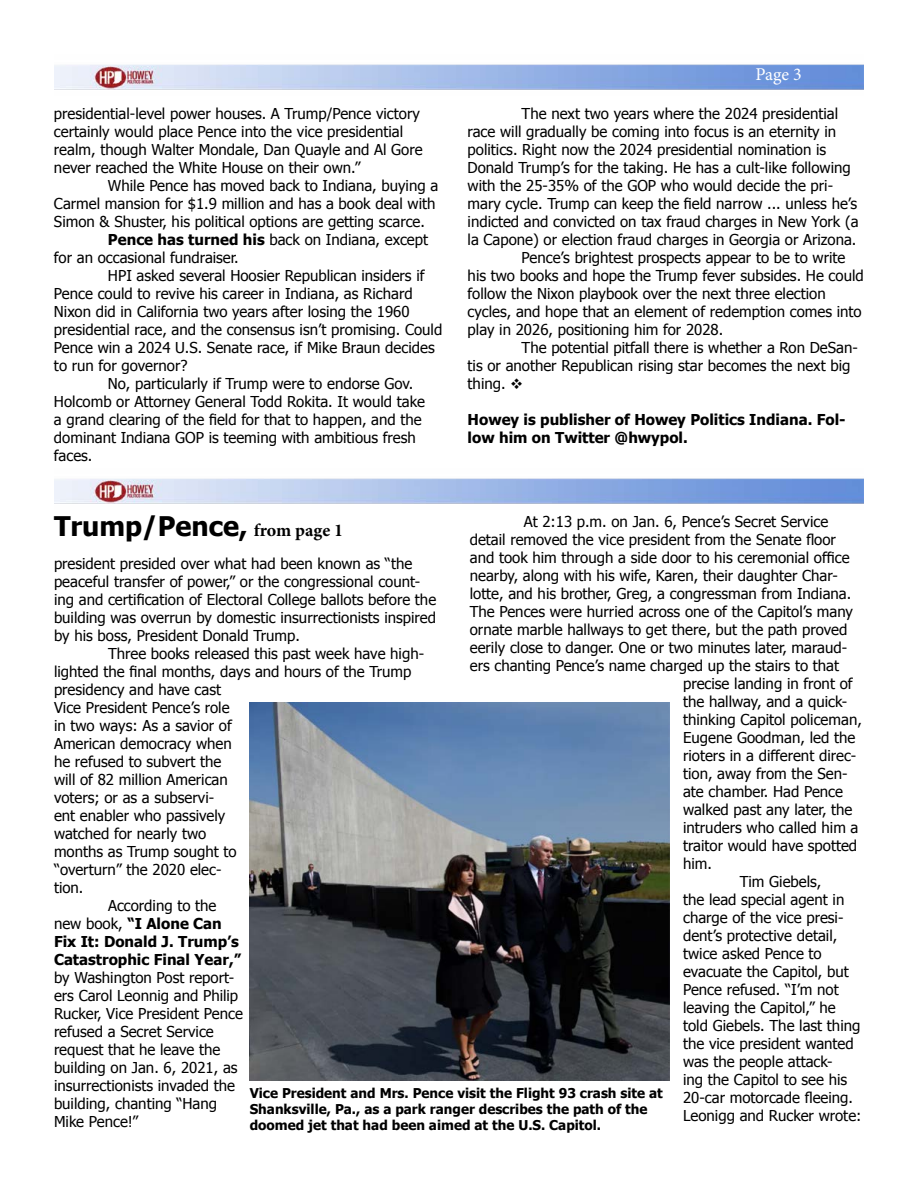
<style>
.page{position:relative;width:918px;height:1188px;background:#fff}
.page>*{position:absolute;margin:0;border:0;box-sizing:border-box;transform-origin:0 0}
.t1{font:700 27px "Tahoma";color:#000}
.t2{font:18px "Minion Pro";color:#fff}
.t3{font:15px/18px "Tahoma";color:#000}
.t4{font:700 15px/18px "Tahoma";color:#000}
.t5{font:700 13.5px/16.2px "Tahoma";color:#000}
.s1{font-weight:700}
.s2{font-family:"Minion Pro";font-size:18px}
.s3{font-weight:400}
</style>
<div class="page">
<img style="left:54px;top:64px;width:810px;height:26px">
<img style="left:54px;top:478px;width:810px;height:26px">
<img style="left:250px;top:702px;width:420px;height:379px">
<p class="t3" style="left:54px;top:104px;width:370px">presidential-level power houses. A Trump/Pence victory certainly would place Pence into the vice presidential realm, though Walter Mondale, Dan Quayle and Al Gore never reached the White House on their own.”</p>
<p class="t3" style="left:108px;top:176px;width:332px">While Pence has moved back to Indiana, buying a</p>
<p class="t3" style="left:54px;top:194px;width:383px">Carmel mansion for $1.9 million and has a book deal with</p>
<p class="t3" style="left:54px;top:212px;width:373px">Simon &amp; Shuster, his political options are getting scarce.</p>
<p class="t3" style="left:108px;top:230px;width:322px"><span class="s1">Pence has turned his</span> back on Indiana, except</p>
<p class="t3" style="left:54px;top:248px;width:186px">for an occasional fundraiser.</p>
<p class="t3" style="left:108px;top:266px;width:318px">HPI asked several Hoosier Republican insiders if</p>
<p class="t3" style="left:54px;top:284px;width:360px">Pence could to revive his career in Indiana, as Richard</p>
<p class="t3" style="left:54px;top:302px;width:357px">Nixon did in California two years after losing the 1960</p>
<p class="t3" style="left:54px;top:320px;width:390px">presidential race, and the consensus isn’t promising. Could</p>
<p class="t3" style="left:54px;top:338px;width:382px">Pence win a 2024 U.S. Senate race, if Mike Braun decides</p>
<p class="t3" style="left:54px;top:356px;width:135px">to run for governor?</p>
<p class="t3" style="left:108px;top:374px;width:307px">No, particularly if Trump were to endorse Gov.</p>
<p class="t3" style="left:54px;top:392px;width:372px">Holcomb or Attorney General Todd Rokita. It would take</p>
<p class="t3" style="left:54px;top:410px;width:369px">a grand clearing of the field for that to happen, and the</p>
<p class="t3" style="left:54px;top:428px;width:363px">dominant Indiana GOP is teeming with ambitious fresh</p>
<p class="t3" style="left:54px;top:446px;width:40px">faces.</p>
<p class="t2" style="left:756px;top:62px;width:48px">Page 3</p>
<p class="t3" style="left:522px;top:104px;width:318px">The next two years where the 2024 presidential</p>
<p class="t3" style="left:468px;top:122px;width:370px">race will gradually be coming into focus is an eternity in</p>
<p class="t3" style="left:468px;top:140px;width:360px">politics. Right now the 2024 presidential nomination is</p>
<p class="t3" style="left:468px;top:158px;width:385px">Donald Trump’s for the taking. He has a cult-like following</p>
<p class="t3" style="left:468px;top:176px;width:367px">with the 25-35% of the GOP who would decide the pri-</p>
<p class="t3" style="left:468px;top:194px;width:391px">mary cycle. Trump can keep the field narrow ... unless he’s</p>
<p class="t3" style="left:468px;top:212px;width:393px">indicted and convicted on tax fraud charges in New York (a</p>
<p class="t3" style="left:468px;top:230px;width:390px">la Capone) or election fraud charges in Georgia or Arizona.</p>
<p class="t3" style="left:522px;top:248px;width:325px">Pence’s brightest prospects appear to be to write</p>
<p class="t3" style="left:468px;top:266px;width:398px">his two books and hope the Trump fever subsides. He could</p>
<p class="t3" style="left:468px;top:284px;width:360px">follow the Nixon playbook over the next three election</p>
<p class="t3" style="left:468px;top:302px;width:396px">cycles, and hope that an element of redemption comes into</p>
<p class="t3" style="left:468px;top:320px;width:257px">play in 2026, positioning him for 2028.</p>
<p class="t3" style="left:522px;top:338px;width:338px">The potential pitfall there is whether a Ron DeSan-</p>
<p class="t3" style="left:468px;top:356px;width:384px">tis or another Republican rising star becomes the next big</p>
<p class="t3" style="left:468px;top:374px;width:57px">thing. ❖</p>
<p class="t4" style="left:468px;top:410px;width:380px">Howey is publisher of Howey Politics Indiana. Fol&shy;low him on Twitter @hwypol.</p>
<p class="t3" style="left:524px;top:511px;width:306px">At 2:13 p.m. on Jan. 6, Pence’s Secret Service</p>
<p class="t3" style="left:470px;top:529px;width:368px">detail removed the vice president from the Senate floor</p>
<p class="t3" style="left:470px;top:547px;width:381px">and took him through a side door to his ceremonial office</p>
<p class="t3" style="left:470px;top:565px;width:370px">nearby, along with his wife, Karen, their daughter Char-</p>
<p class="t3" style="left:470px;top:583px;width:383px">lotte, and his brother, Greg, a congressman from Indiana.</p>
<p class="t3" style="left:470px;top:601px;width:385px">The Pences were hurried across one of the Capitol’s many</p>
<p class="t3" style="left:470px;top:619px;width:379px">ornate marble hallways to get there, but the path proved</p>
<p class="t3" style="left:470px;top:637px;width:379px">eerily close to danger. One or two minutes later, maraud-</p>
<p class="t3" style="left:470px;top:655px;width:371px">ers chanting Pence’s name charged up the stairs to that</p>
<p class="t3" style="left:683px;top:673px;width:171px">precise landing in front of</p>
<p class="t3" style="left:683px;top:691px;width:166px">the hallway, and a quick-</p>
<p class="t3" style="left:683px;top:709px;width:180px">thinking Capitol policeman,</p>
<p class="t3" style="left:683px;top:727px;width:174px">Eugene Goodman, led the</p>
<p class="t3" style="left:683px;top:745px;width:175px">rioters in a different direc-</p>
<p class="t3" style="left:683px;top:763px;width:166px">tion, away from the Sen-</p>
<p class="t3" style="left:683px;top:781px;width:162px">ate chamber. Had Pence</p>
<p class="t3" style="left:683px;top:799px;width:171px">walked past any later, the</p>
<p class="t3" style="left:683px;top:817px;width:177px">intruders who called him a</p>
<p class="t3" style="left:683px;top:835px;width:176px">traitor would have spotted</p>
<p class="t3" style="left:683px;top:853px;width:30px">him.</p>
<p class="t3" style="left:740px;top:871px;width:83px">Tim Giebels,</p>
<p class="t3" style="left:683px;top:889px;width:163px">the lead special agent in</p>
<p class="t3" style="left:683px;top:907px;width:162px">charge of the vice presi-</p>
<p class="t3" style="left:683px;top:925px;width:156px">dent’s protective detail,</p>
<p class="t3" style="left:683px;top:943px;width:140px">twice asked Pence to</p>
<p class="t3" style="left:683px;top:961px;width:167px">evacuate the Capitol, but</p>
<p class="t3" style="left:683px;top:979px;width:157px">Pence refused. “I’m not</p>
<p class="t3" style="left:683px;top:997px;width:154px">leaving the Capitol,” he</p>
<p class="t3" style="left:683px;top:1015px;width:179px">told Giebels. The last thing</p>
<p class="t3" style="left:683px;top:1033px;width:172px">the vice president wanted</p>
<p class="t3" style="left:683px;top:1051px;width:151px">was the people attack-</p>
<p class="t3" style="left:683px;top:1069px;width:166px">ing the Capitol to see his</p>
<p class="t3" style="left:683px;top:1087px;width:171px">20-car motorcade fleeing.</p>
<p class="t3" style="left:683px;top:1105px;width:180px">Leonigg and Rucker wrote:</p>
<h1 class="t1" style="left:54px;top:507px;width:291px">Trump/Pence, <span class="s2">from page 1</span></h1>
<p class="t3" style="left:54px;top:553px;width:384px">president presided over what had been known as “the peaceful transfer of power,” or the congressional count&shy;ing and certification of Electoral College ballots before the building was overrun by domestic insurrectionists inspired by his boss, President Donald Trump.</p>
<p class="t3" style="left:108px;top:643px;width:318px">Three books released this past week have high-</p>
<p class="t3" style="left:54px;top:661px;width:359px">lighted the final months, days and hours of the Trump</p>
<p class="t3" style="left:54px;top:679px;width:169px">presidency and have cast</p>
<p class="t3" style="left:54px;top:697px;width:177px">Vice President Pence’s role</p>
<p class="t3" style="left:54px;top:715px;width:179px">in two ways: As a savior of</p>
<p class="t3" style="left:54px;top:733px;width:179px">American democracy when</p>
<p class="t3" style="left:54px;top:751px;width:169px">he refused to subvert the</p>
<p class="t3" style="left:54px;top:769px;width:175px">will of 82 million American</p>
<p class="t3" style="left:54px;top:787px;width:162px">voters; or as a subservi-</p>
<p class="t3" style="left:54px;top:805px;width:173px">ent enabler who passively</p>
<p class="t3" style="left:54px;top:823px;width:154px">watched for nearly two</p>
<p class="t3" style="left:54px;top:841px;width:184px">months as Trump sought to</p>
<p class="t3" style="left:54px;top:859px;width:169px">“overturn” the 2020 elec-</p>
<p class="t3" style="left:54px;top:877px;width:31px">tion.</p>
<p class="t3" style="left:108px;top:895px;width:110px">According to the</p>
<p class="t4" style="left:54px;top:913px;width:169px"><span class="s3">new book,</span> “I Alone Can</p>
<p class="t4" style="left:54px;top:931px;width:187px">Fix It: Donald J. Trump’s</p>
<p class="t4" style="left:54px;top:949px;width:189px">Catastrophic Final Year,”</p>
<p class="t3" style="left:54px;top:967px;width:190px">by Washington Post report&shy;ers Carol Leonnig and Philip<br>Rucker, Vice President Pence refused a Secret Service request that he leave the building on Jan. 6, 2021, as insurrectionists invaded the building, chanting “Hang<br>Mike Pence!”</p>
<p class="t5" style="left:250px;top:1084px;width:415px">Vice President and Mrs. Pence visit the Flight 93 crash site at<br>Shanksville, Pa., as a park ranger describes the path of the doomed jet that had been aimed at the U.S. Capitol.</p>
</div>
